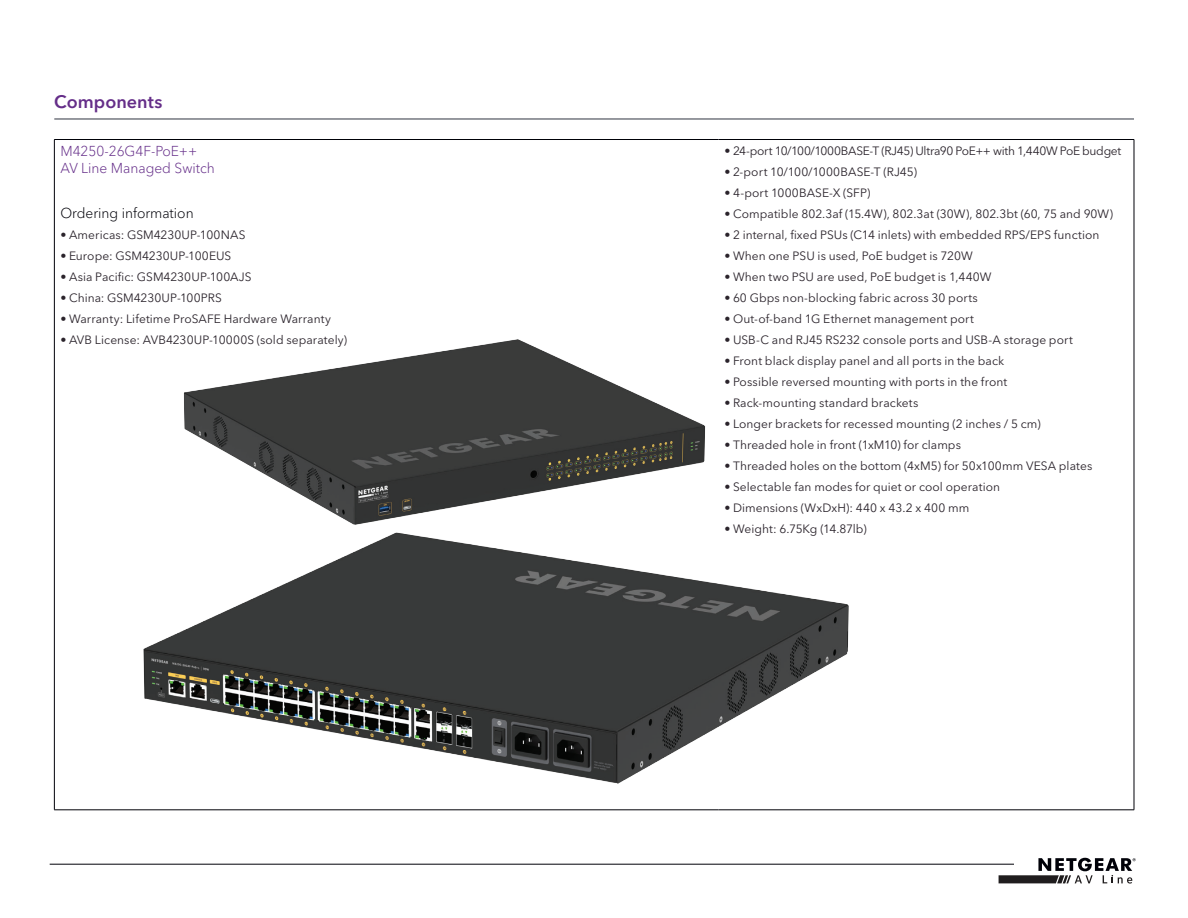
<style>
.page{position:relative;width:1188px;height:918px;background:#fff}
.page>*{position:absolute;margin:0;border:0;box-sizing:border-box;transform-origin:0 0}
.t1{font:600 18px "Avenir Next LT Pro";color:#652e89}
.t2{font:300 14.25px/16.5px "Avenir Next LT Pro";color:#652e89}
.t3{font:300 14.25px "Avenir Next LT Pro";color:#000108}
.t4{font:12px "Avenir Next LT Pro";letter-spacing:.005em;color:#2a232b}
.t5{font:12px "Avenir Next LT Pro";letter-spacing:-.025em;color:#2a232b}
</style>
<div class="page">
<hr style="left:50px;top:864px;width:964px;height:1px;background:#000108">
<svg style="left:999px;top:858px;width:137px;height:26px"></svg>
<hr style="left:54px;top:140px;width:1px;height:670px;background:#000108">
<hr style="left:54px;top:139px;width:664px;height:1px;background:#000108">
<hr style="left:54px;top:810px;width:664px;height:1px;background:#000108">
<hr style="left:718px;top:139px;width:416px;height:1px;background:#000108">
<hr style="left:1134px;top:140px;width:1px;height:670px;background:#000108">
<hr style="left:718px;top:810px;width:416px;height:1px;background:#000108">
<hr style="left:54px;top:119px;width:1080px;height:1px;background:#2f3440">
<img style="left:184px;top:339px;width:521px;height:186px">
<img style="left:143px;top:532px;width:706px;height:252px">
<h1 class="t1" style="left:54px;top:91px;width:110px">Components</h1>
<p class="t2" style="left:60px;top:143px;width:156px">M4250-26G4F-PoE++<br>AV Line Managed Switch</p>
<p class="t3" style="left:60px;top:204px;width:135px">Ordering information</p>
<p class="t4" style="left:60px;top:227px;width:187px">• Americas: GSM4230UP-100NAS</p>
<p class="t4" style="left:60px;top:248px;width:172px">• Europe: GSM4230UP-100EUS</p>
<p class="t4" style="left:60px;top:269px;width:193px">• Asia Pacific: GSM4230UP-100AJS</p>
<p class="t4" style="left:60px;top:290px;width:163px">• China: GSM4230UP-100PRS</p>
<p class="t4" style="left:60px;top:311px;width:272px">• Warranty: Lifetime ProSAFE Hardware Warranty</p>
<p class="t4" style="left:60px;top:332px;width:288px">• AVB License: AVB4230UP-10000S (sold separately)</p>
<p class="t5" style="left:724px;top:143px;width:399px">• 24-port 10/100/1000BASE-T (RJ45) Ultra90 PoE++ with 1,440W PoE budget</p>
<p class="t4" style="left:724px;top:164px;width:194px">• 2-port 10/100/1000BASE-T (RJ45)</p>
<p class="t4" style="left:724px;top:185px;width:147px">• 4-port 1000BASE-X (SFP)</p>
<p class="t4" style="left:724px;top:206px;width:390px">• Compatible 802.3af (15.4W), 802.3at (30W), 802.3bt (60, 75 and 90W)</p>
<p class="t4" style="left:724px;top:227px;width:377px">• 2 internal, fixed PSUs (C14 inlets) with embedded RPS/EPS function</p>
<p class="t4" style="left:724px;top:248px;width:250px">• When one PSU is used, PoE budget is 720W</p>
<p class="t4" style="left:724px;top:269px;width:269px">• When two PSU are used, PoE budget is 1,440W</p>
<p class="t4" style="left:724px;top:290px;width:255px">• 60 Gbps non-blocking fabric across 30 ports</p>
<p class="t4" style="left:724px;top:311px;width:251px">• Out-of-band 1G Ethernet management port</p>
<p class="t4" style="left:724px;top:332px;width:350px">• USB-C and RJ45 RS232 console ports and USB-A storage port</p>
<p class="t4" style="left:724px;top:353px;width:281px">• Front black display panel and all ports in the back</p>
<p class="t4" style="left:724px;top:374px;width:284px">• Possible reversed mounting with ports in the front</p>
<p class="t4" style="left:724px;top:395px;width:196px">• Rack-mounting standard brackets</p>
<p class="t4" style="left:724px;top:416px;width:318px">• Longer brackets for recessed mounting (2 inches / 5 cm)</p>
<p class="t4" style="left:724px;top:437px;width:238px">• Threaded hole in front (1xM10) for clamps</p>
<p class="t4" style="left:724px;top:458px;width:369px">• Threaded holes on the bottom (4xM5) for 50x100mm VESA plates</p>
<p class="t4" style="left:724px;top:479px;width:277px">• Selectable fan modes for quiet or cool operation</p>
<p class="t4" style="left:724px;top:500px;width:247px">• Dimensions (WxDxH): 440 x 43.2 x 400 mm</p>
<p class="t4" style="left:724px;top:521px;width:144px">• Weight: 6.75Kg (14.87lb)</p>
</div>
